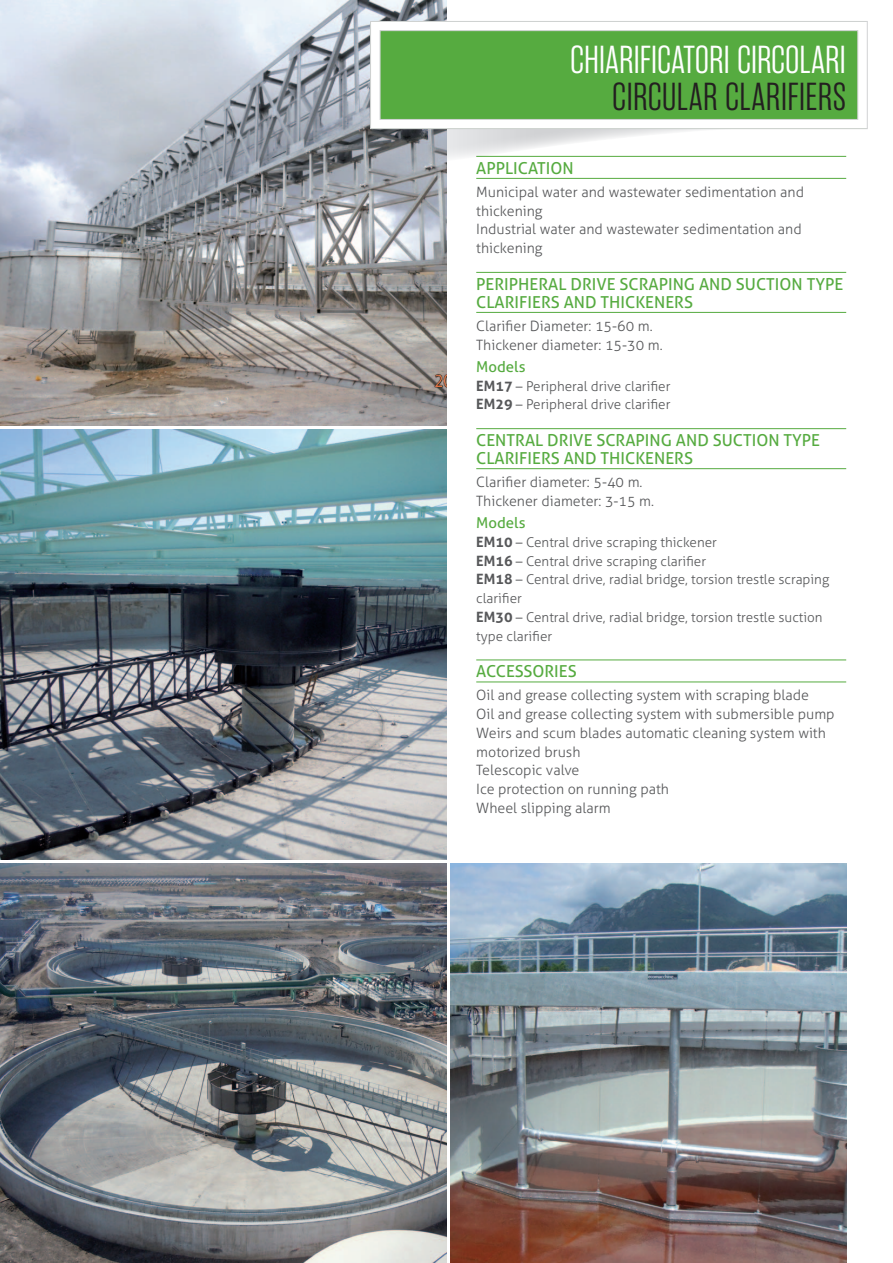
<style>
.page{position:relative;width:893px;height:1263px;background:#fff}
.page>*{position:absolute;margin:0;border:0;box-sizing:border-box;transform-origin:0 0}
.titolo_scheda_ita{font:300 39px "Rama Gothic E";color:#fff}
.titolo_schesa_eng{font:300 39px "Rama Gothic E";letter-spacing:.005em;color:#231f20}
.titoletti_testo{font:16.5px/18px "Aller";color:#56ab40}
.modelli{font:15px "Aller";color:#56ab40}
.testo{font:300 14.25px/18.8px "Aller";color:#57585a}
.testo-2{font:300 13.5px/18.8px "Aller";color:#57585a}
.s1{font-weight:700;font-size:14.25px}
</style>
<div class="page">
<img style="left:451px;top:863px;width:395px;height:400px">
<img style="left:0;top:863px;width:446px;height:400px">
<img style="left:0;top:429px;width:446px;height:430px">
<img style="left:0;top:0;width:446px;height:425px">
<hr style="left:476px;top:178px;width:370px;height:1px;background:#56ab40">
<hr style="left:476px;top:272px;width:370px;height:1px;background:#56ab40">
<hr style="left:476px;top:312px;width:370px;height:1px;background:#56ab40">
<hr style="left:476px;top:428px;width:370px;height:1px;background:#56ab40">
<hr style="left:476px;top:468px;width:370px;height:1px;background:#56ab40">
<hr style="left:476px;top:659px;width:370px;height:1px;background:#56ab40">
<hr style="left:476px;top:681px;width:370px;height:1px;background:#56ab40">
<svg style="left:363px;top:47px;width:484px;height:130px"></svg>
<svg style="left:370px;top:21px;width:498px;height:108px;fill:#56ab40"></svg>
<p class="titolo_scheda_ita" style="left:570px;top:39px;width:277px">CHIARIFICATORI CIRCOLARI</p>
<p class="titolo_schesa_eng" style="left:612px;top:76px;width:235px">CIRCULAR CLARIFIERS</p>
<p class="titoletti_testo" style="left:476px;top:159px;width:99px">APPLICATION</p>
<p class="testo" style="left:476px;top:182px;width:329px">Municipal water and wastewater sedimentation and thickening</p>
<p class="testo" style="left:476px;top:220px;width:327px">Industrial water and wastewater sedimentation and thickening</p>
<p class="titoletti_testo" style="left:476px;top:275px;width:369px">PERIPHERAL DRIVE SCRAPING AND SUCTION TYPE<br>CLARIFIERS AND THICKENERS</p>
<p class="testo" style="left:476px;top:316px;width:178px">Clarifier Diameter: 15-60 m.</p>
<p class="testo" style="left:476px;top:335px;width:188px">Thickener diameter: 15-30 m.</p>
<p class="modelli" style="left:476px;top:357px;width:51px">Models</p>
<p class="testo-2" style="left:476px;top:376px;width:196px"><span class="s1">EM17</span> – Peripheral drive clarifier</p>
<p class="testo-2" style="left:476px;top:395px;width:196px"><span class="s1">EM29</span> – Peripheral drive clarifier</p>
<p class="titoletti_testo" style="left:476px;top:431px;width:345px">CENTRAL DRIVE SCRAPING AND SUCTION TYPE<br>CLARIFIERS AND THICKENERS</p>
<p class="testo" style="left:476px;top:473px;width:168px">Clarifier diameter: 5-40 m.</p>
<p class="testo" style="left:476px;top:491px;width:179px">Thickener diameter: 3-15 m.</p>
<p class="modelli" style="left:476px;top:514px;width:51px">Models</p>
<p class="testo-2" style="left:476px;top:533px;width:242px"><span class="s1">EM10</span> – Central drive scraping thickener</p>
<p class="testo-2" style="left:476px;top:551px;width:231px"><span class="s1">EM16</span> – Central drive scraping clarifier</p>
<p class="testo-2" style="left:476px;top:570px;width:354px"><span class="s1">EM18</span> – Central drive, radial bridge, torsion trestle scraping clarifier</p>
<p class="testo-2" style="left:476px;top:608px;width:348px"><span class="s1">EM30</span> – Central drive, radial bridge, torsion trestle suction type clarifier</p>
<p class="titoletti_testo" style="left:476px;top:662px;width:102px">ACCESSORIES</p>
<p class="testo" style="left:476px;top:686px;width:334px">Oil and grease collecting system with scraping blade</p>
<p class="testo" style="left:476px;top:705px;width:360px">Oil and grease collecting system with submersible pump</p>
<p class="testo" style="left:476px;top:723px;width:351px">Weirs and scum blades automatic cleaning system with motorized brush</p>
<p class="testo" style="left:476px;top:761px;width:105px">Telescopic valve</p>
<p class="testo" style="left:476px;top:780px;width:194px">Ice protection on running path</p>
<p class="testo" style="left:476px;top:798px;width:136px">Wheel slipping alarm</p>
</div>
